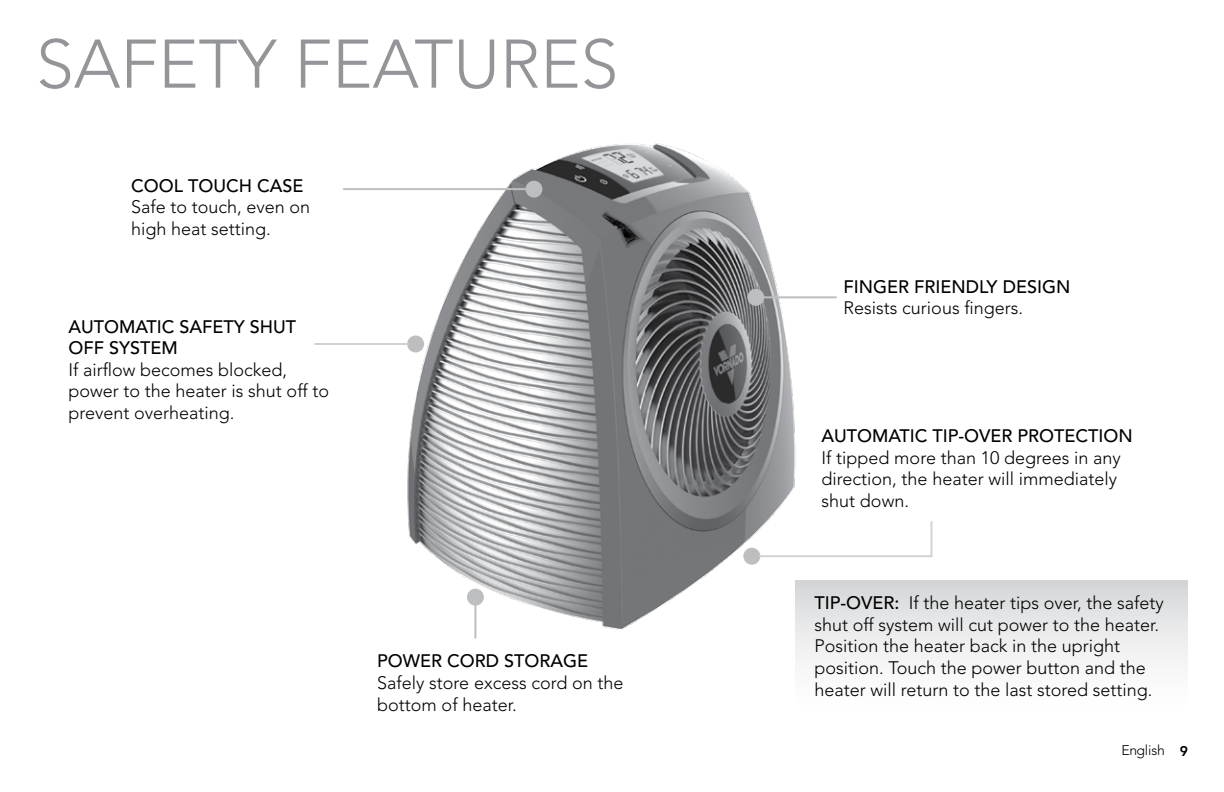
<style>
.page{position:relative;width:1224px;height:792px;background:#fff}
.page>*{position:absolute;margin:0;border:0;box-sizing:border-box;transform-origin:0 0}
.t1{font:300 68px "Avenir";color:#939598}
.t2{font:300 18px/21.6px "Avenir";color:#000}
.t3{font:500 18px/21.6px "Avenir";color:#000}
.t4{font:300 14px "Avenir";letter-spacing:-.02em;color:#000}
.s1{font-weight:500}
.s2{font-weight:800}
</style>
<div class="page">
<img style="left:407px;top:143px;width:426px;height:496px">
<div style="left:795px;top:580px;width:393px;height:136px;background:linear-gradient(to bottom,#d7d8da,#fff)"></div>
<div style="left:747px;top:289px;width:17px;height:17px;background:#bcbec0;border-radius:50%"></div>
<hr style="left:764px;top:296px;width:72px;height:2px;background:#bcbec0">
<div style="left:743px;top:548px;width:17px;height:17px;background:#bcbec0;border-radius:50%"></div>
<svg style="left:758px;top:520px;width:175px;height:38px"></svg>
<div style="left:525px;top:181px;width:17px;height:17px;background:#bcbec0;border-radius:50%"></div>
<hr style="left:344px;top:188px;width:182px;height:2px;background:#bcbec0">
<div style="left:407px;top:336px;width:17px;height:16px;background:#bcbec0;border-radius:50%"></div>
<hr style="left:315px;top:343px;width:93px;height:2px;background:#d1d3d4">
<div style="left:467px;top:589px;width:17px;height:17px;background:#bcbec0;border-radius:50%"></div>
<hr style="left:474px;top:605px;width:2px;height:33px;background:#bcbec0">
<h1 class="t1" style="left:36px;top:24px;width:584px">SAFETY FEATURES</h1>
<p class="t3" style="left:131px;top:175px;width:174px">COOL TOUCH CASE</p>
<p class="t2" style="left:131px;top:196px;width:181px">Safe to touch, even on high heat setting.</p>
<p class="t3" style="left:68px;top:316px;width:229px">AUTOMATIC SAFETY SHUT<br>OFF SYSTEM</p>
<p class="t2" style="left:68px;top:359px;width:262px">If airflow becomes blocked, power to the heater is shut off to prevent overheating.</p>
<p class="t3" style="left:377px;top:651px;width:212px">POWER CORD STORAGE</p>
<p class="t2" style="left:377px;top:672px;width:248px">Safely store excess cord on the bottom of heater.</p>
<p class="t3" style="left:844px;top:276px;width:228px">FINGER FRIENDLY DESIGN</p>
<p class="t2" style="left:844px;top:297px;width:181px">Resists curious fingers.</p>
<p class="t3" style="left:822px;top:426px;width:313px">AUTOMATIC TIP-OVER PROTECTION</p>
<p class="t2" style="left:822px;top:447px;width:301px">If tipped more than 10 degrees in any direction, the heater will immediately shut down.</p>
<p class="t2" style="left:814px;top:592px;width:351px"><span class="s1">TIP-OVER:</span> If the heater tips over, the safety shut off system will cut power to the heater.<br>Position the heater back in the upright position. Touch the power button and the heater will return to the last stored setting.</p>
<p class="t4" style="left:1122px;top:742px;width:68px">English <span class="s2">9</span></p>
</div>
